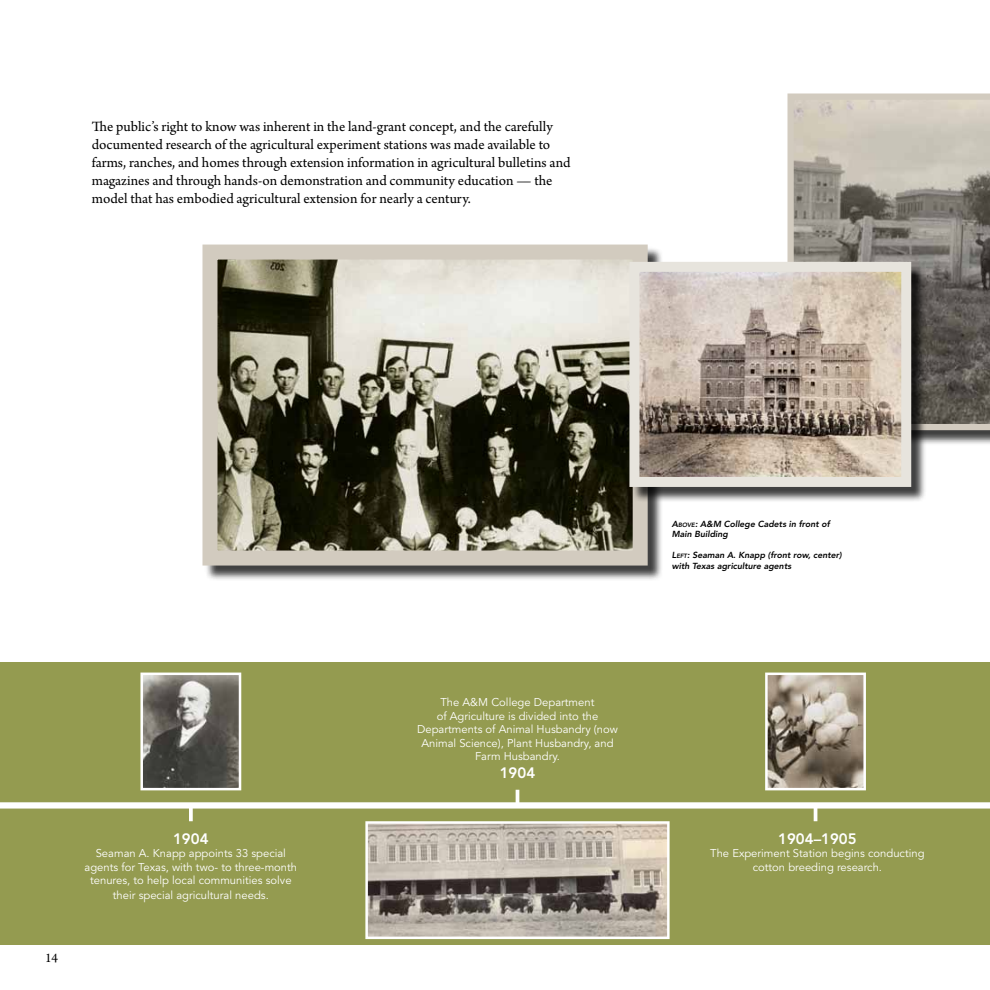
<style>
.page{position:relative;width:990px;height:990px;background:#fff}
.page>*{position:absolute;margin:0;border:0;box-sizing:border-box;transform-origin:0 0}
.t1{font:15px/18px "Arno Pro";color:#000}
.t2{font:800 15px "Avenir";color:#fff}
.t3{font:13.75px "Arno Pro";color:#000}
.t4{font:11.25px/13.5px "Avenir";color:#fff;text-align:center}
.t5{font:italic 800 8.75px/10.5px "Avenir";color:#000}
.s1{font-size:6.12px}
</style>
<div class="page">
<div style="left:0;top:662px;width:990px;height:283px;background:#949b50"></div>
<div style="left:0;top:802px;width:990px;height:7px;background:#fff"></div>
<img style="left:143px;top:676px;width:95px;height:111px">
<div style="left:140px;top:673px;width:101px;height:117px;border:2px solid #fff"></div>
<svg style="left:189px;top:808px;width:4px;height:13px"></svg>
<hr style="left:516px;top:790px;width:3px;height:17px;background:#fff">
<img style="left:368px;top:824px;width:299px;height:112px">
<div style="left:365px;top:821px;width:305px;height:118px;border:2px solid #fff"></div>
<svg style="left:814px;top:809px;width:3px;height:12px"></svg>
<svg style="left:788px;top:94px;width:202px;height:336px;background:#99948b"></svg>
<div style="left:204px;top:246px;width:459px;height:335px;background:#000;opacity:.75"></div>
<img style="left:218px;top:261px;width:414px;height:289px">
<div style="left:202px;top:245px;width:446px;height:321px;border:15px solid #d2cbbf"></div>
<img style="left:768px;top:676px;width:95px;height:111px">
<div style="left:765px;top:673px;width:101px;height:117px;border:2px solid #fff"></div>
<div style="left:631px;top:264px;width:296px;height:239px;background:#000;opacity:.75"></div>
<img style="left:640px;top:273px;width:260px;height:203px">
<div style="left:629px;top:262px;width:282px;height:225px;border:10px solid #e7e4dd"></div>
<p class="t1" style="left:92px;top:118px;width:480px">The public’s right to know was inherent in the land-grant concept, and the carefully documented research of the agricultural experiment stations was made available to farms, ranches, and homes through extension information in agricultural bulletins and magazines and through hands-on demonstration and community education — the model that has embodied agricultural extension for nearly a century.</p>
<p class="t3" style="left:45px;top:950px;width:15px">14</p>
<p class="t2" style="left:173px;top:830px;width:37px">1904</p>
<p class="t4" style="left:85px;top:847px;width:214px">Seaman A. Knapp appoints 33 special agents for Texas, with two- to three-month tenures, to help local communities solve</p>
<p class="t4" style="left:113px;top:889px;width:157px">their special agricultural needs.</p>
<p class="t4" style="left:417px;top:696px;width:202px">The A&amp;M College Department<br>of Agriculture is divided into the<br>Departments of Animal Husbandry (now<br>Animal Science), Plant Husbandry, and<br>Farm Husbandry.</p>
<p class="t2" style="left:500px;top:764px;width:37px">1904</p>
<p class="t5" style="left:672px;top:518px;width:160px">A<span class="s1">BOVE</span>: A&amp;M College Cadets in front of<br>Main Building</p>
<p class="t5" style="left:672px;top:550px;width:172px">L<span class="s1">EFT</span>: Seaman A. Knapp (front row, center) with Texas agriculture agents</p>
<p class="t2" style="left:778px;top:830px;width:80px">1904–1905</p>
<p class="t4" style="left:710px;top:847px;width:216px">The Experiment Station begins conducting cotton breeding research.</p>
</div>
